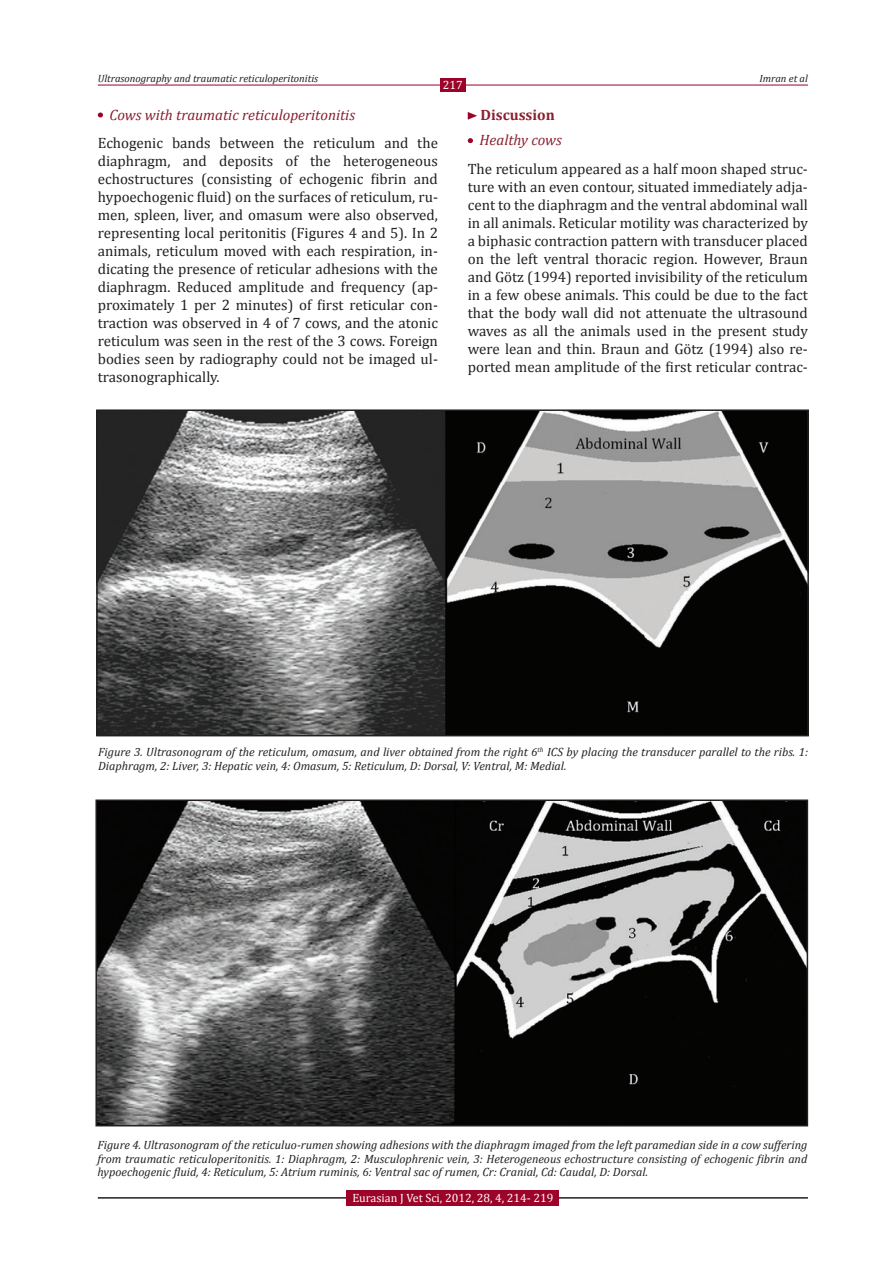
<style>
.page{position:relative;width:893px;height:1263px;background:#fff}
.page>*{position:absolute;margin:0;border:0;box-sizing:border-box;transform-origin:0 0}
.t1{font:15px/18px "Cambria";color:#231f20;text-align:justify}
.t2{font:italic 15px "Cambria";color:#8b1e2f}
.t3{font:700 15px "Cambria";color:#8b1e2f}
.t4{font:italic 12px/13.5px "Cambria";color:#231f20}
.t5{font:12px "Cambria";color:#fff}
.t6{font:italic 10.5px "Cambria";color:#231f20}
</style>
<div class="page">
<svg style="left:98px;top:113px;width:5px;height:4px"></svg>
<svg style="left:468px;top:112px;width:9px;height:8px"></svg>
<svg style="left:468px;top:138px;width:5px;height:5px"></svg>
<hr style="left:98px;top:85px;width:710px;height:1px;background:#9d0228">
<div style="left:440px;top:78px;width:26px;height:14px;background:#9d0228"></div>
<hr style="left:98px;top:1197px;width:710px;height:1px;background:#231f20">
<div style="left:347px;top:1190px;width:212px;height:16px;background:#9d0228"></div>
<img style="left:99px;top:412px;width:707px;height:321px">
<div style="left:96px;top:409px;width:713px;height:327px;border:2px solid #231f20"></div>
<img style="left:98px;top:802px;width:707px;height:321px">
<div style="left:95px;top:799px;width:713px;height:327px;border:2px solid #231f20"></div>
<p class="t6" style="left:98px;top:71px;width:222px">Ultrasonography and traumatic reticuloperitonitis</p>
<p class="t6" style="left:759px;top:71px;width:50px">Imran et al</p>
<p class="t5" style="left:443px;top:78px;width:21px">217</p>
<p class="t2" style="left:110px;top:104px;width:247px">Cows with traumatic reticuloperitonitis</p>
<p class="t1" style="left:98px;top:134px;width:342px">Echogenic bands between the reticulum and the diaphragm, and deposits of the heterogeneous echostructures (consisting of echogenic fibrin and hypoechogenic fluid) on the surfaces of reticulum, ru&shy;men, spleen, liver, and omasum were also observed, representing local peritonitis (Figures 4 and 5). In 2 animals, reticulum moved with each respiration, in&shy;dicating the presence of reticular adhesions with the diaphragm. Reduced amplitude and frequency (ap&shy;proximately 1 per 2 minutes) of first reticular con&shy;traction was observed in 4 of 7 cows, and the atonic reticulum was seen in the rest of the 3 cows. Foreign bodies seen by radiography could not be imaged ul&shy;trasonographically.</p>
<p class="t3" style="left:480px;top:104px;width:76px">Discussion</p>
<p class="t2" style="left:480px;top:130px;width:84px">Healthy cows</p>
<p class="t1" style="left:468px;top:160px;width:342px">The reticulum appeared as a half moon shaped struc&shy;ture with an even contour, situated immediately adja&shy;cent to the diaphragm and the ventral abdominal wall in all animals. Reticular motility was characterized by a biphasic contraction pattern with transducer placed on the left ventral thoracic region. However, Braun and Götz (1994) reported invisibility of the reticulum in a few obese animals. This could be due to the fact that the body wall did not attenuate the ultrasound waves as all the animals used in the present study were lean and thin. Braun and Götz (1994) also re&shy;ported mean amplitude of the first reticular contrac-</p>
<p class="t4" style="left:98px;top:745px;width:711px">Figure 3. Ultrasonogram of the reticulum, omasum, and liver obtained from the right 6<sup>th</sup> ICS by placing the transducer parallel to the ribs. 1:<br>Diaphragm, 2: Liver, 3: Hepatic vein, 4: Omasum, 5: Reticulum, D: Dorsal, V: Ventral, M: Medial.</p>
<p class="t4" style="left:97px;top:1138px;width:711px;text-align:justify">Figure 4. Ultrasonogram of the reticuluo-rumen showing adhesions with the diaphragm imaged from the left paramedian side in a cow suffering from traumatic reticuloperitonitis. 1: Diaphragm, 2: Musculophrenic vein, 3: Heterogeneous echostructure consisting of echogenic fibrin and hypoechogenic fluid, 4: Reticulum, 5: Atrium ruminis, 6: Ventral sac of rumen, Cr: Cranial, Cd: Caudal, D: Dorsal.</p>
<p class="t5" style="left:352px;top:1191px;width:203px">Eurasian J Vet Sci, 2012, 28, 4, 214- 219</p>
</div>
